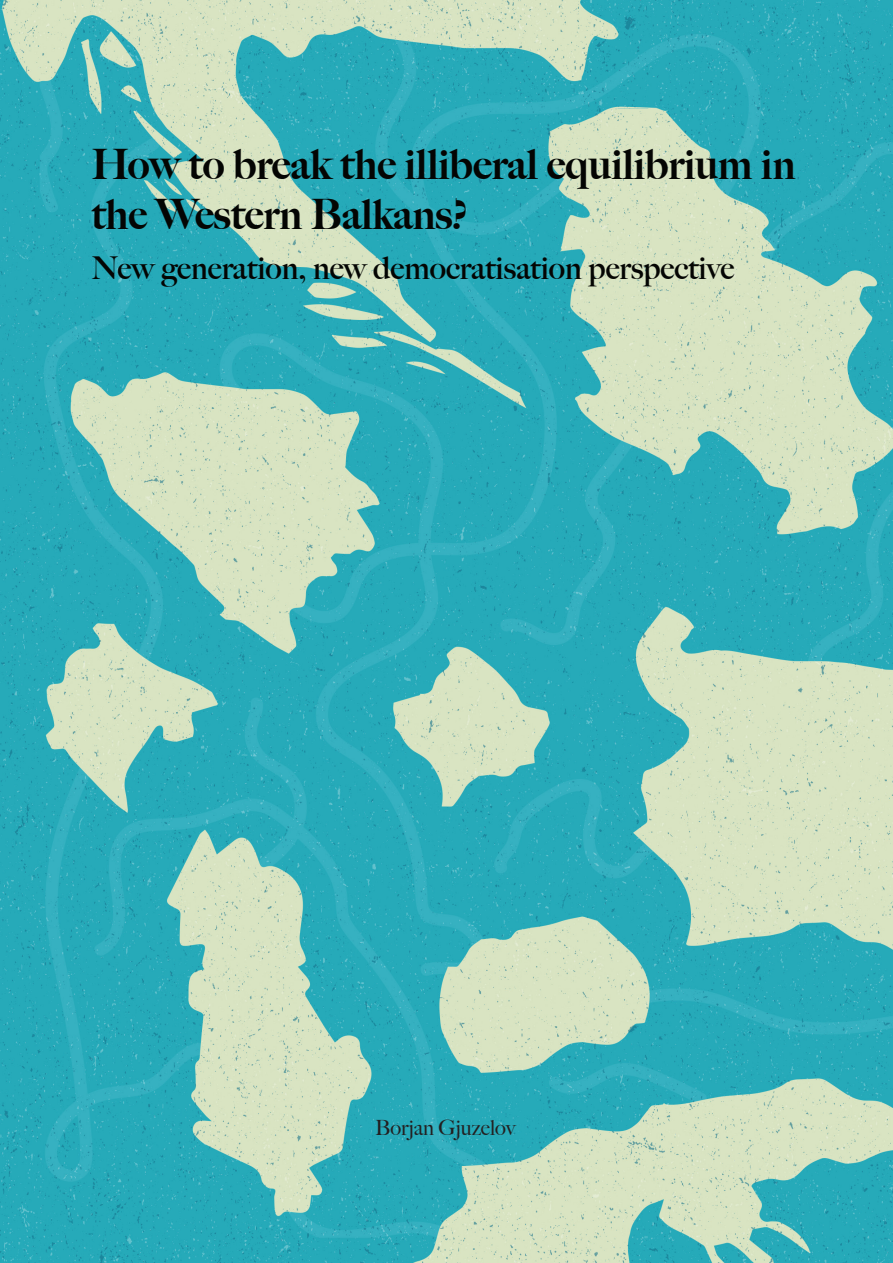
<style>
.page{position:relative;width:893px;height:1263px;background:#fff}
.page>*{position:absolute;margin:0;border:0;box-sizing:border-box;transform-origin:0 0}
.t1{font:900 42px/50.4px "Big Caslon FB";color:#040503}
.t2{font:700 31.5px "Big Caslon FB";color:#040503}
.t3{font:21px "Big Caslon FB";color:#231f20}
</style>
<div class="page">
<img style="left:0;top:0;width:893px;height:1263px">
<p class="t1" style="left:91px;top:139px;width:705px">How to break the illiberal equilibrium in the Western Balkans?</p>
<p class="t2" style="left:91px;top:250px;width:644px">New generation, new democratisation perspective</p>
<p class="t3" style="left:375px;top:1115px;width:141px">Borjan Gjuzelov</p>
</div>
